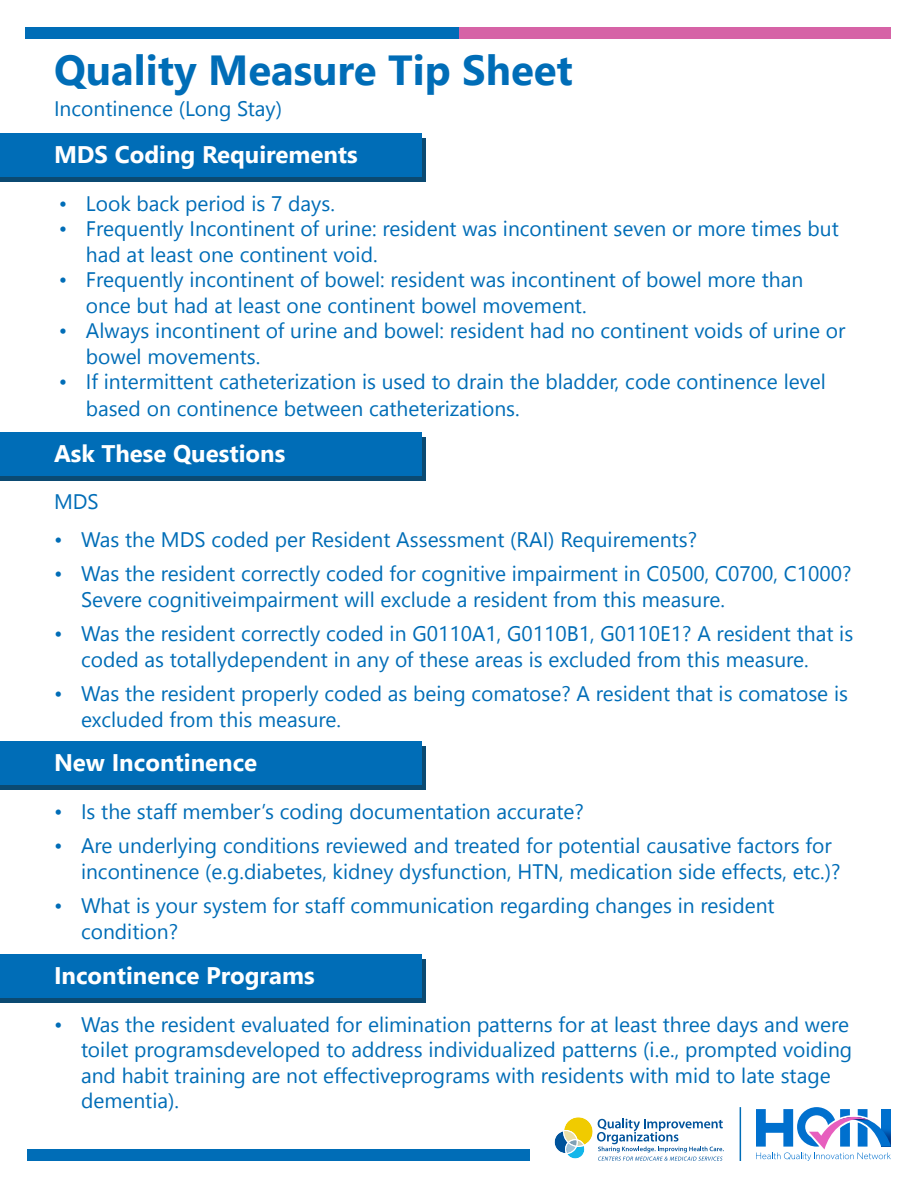
<style>
.page{position:relative;width:918px;height:1188px;background:#fff}
.page>*{position:absolute;margin:0;border:0;box-sizing:border-box;transform-origin:0 0}
.t1{font:700 42px "Nirmala UI";color:#006db7}
.t2{font:700 24px "Nirmala UI";color:#fff}
.t3{font:21px/25.5px "Nirmala UI";color:#006db7}
</style>
<div class="page">
<svg style="left:0;top:437px;width:426px;height:43px;background:#08507f"></svg>
<div style="left:0;top:432px;width:421px;height:43px;background:#006db7"></div>
<div style="left:0;top:139px;width:426px;height:43px;background:#0b4a72"></div>
<div style="left:27px;top:1150px;width:502px;height:11px;background:#006db7"></div>
<div style="left:26px;top:27px;width:433px;height:11px;background:#006db7"></div>
<div style="left:459px;top:27px;width:432px;height:11px;background:#d663a6"></div>
<div style="left:0;top:134px;width:421px;height:43px;background:#006db7"></div>
<div style="left:0;top:746px;width:426px;height:44px;background:#0b4a72"></div>
<div style="left:0;top:741px;width:421px;height:44px;background:#006db7"></div>
<div style="left:0;top:959px;width:426px;height:44px;background:#0b4a72"></div>
<div style="left:0;top:955px;width:421px;height:43px;background:#006db7"></div>
<svg style="left:756px;top:1107px;width:135px;height:54px"></svg>
<svg style="left:554px;top:1117px;width:170px;height:44px"></svg>
<hr style="left:740px;top:1107px;width:1px;height:54px;background:#006db7">
<p class="t1" style="left:54px;top:34px;width:520px">Quality Measure Tip Sheet</p>
<p class="t3" style="left:54px;top:95px;width:230px">Incontinence (Long Stay)</p>
<h2 class="t2" style="left:54px;top:134px;width:305px">MDS Coding Requirements</h2>
<p class="t3" style="left:59px;top:189px;width:277px">• Look back period is 7 days.</p>
<p class="t3" style="left:86px;top:215px;width:754px;text-indent:-27px">• Frequently Incontinent of urine: resident was incontinent seven or more times but had at least one continent void.</p>
<p class="t3" style="left:86px;top:266px;width:719px;text-indent:-27px">• Frequently incontinent of bowel: resident was incontinent of bowel more than once but had at least one continent bowel movement.</p>
<p class="t3" style="left:86px;top:317px;width:761px;text-indent:-27px">• Always incontinent of urine and bowel: resident had no continent voids of urine or bowel movements.</p>
<p class="t3" style="left:86px;top:367px;width:741px;line-height:27px;text-indent:-27px">• If intermittent catheterization is used to drain the bladder, code continence level based on continence between catheterizations.</p>
<p class="t2" style="left:54px;top:433px;width:233px">Ask These Questions</p>
<p class="t3" style="left:54px;top:488px;width:46px">MDS</p>
<p class="t3" style="left:54px;top:525px;width:645px">• Was the MDS coded per Resident Assessment (RAI) Requirements?</p>
<p class="t3" style="left:81px;top:560px;width:772px;text-indent:-27px">• Was the resident correctly coded for cognitive impairment in C0500, C0700, C1000?<br>Severe cognitiveimpairment will exclude a resident from this measure.</p>
<p class="t3" style="left:81px;top:620px;width:774px;text-indent:-27px">• Was the resident correctly coded in G0110A1, G0110B1, G0110E1? A resident that is coded as totallydependent in any of these areas is excluded from this measure.</p>
<p class="t3" style="left:81px;top:680px;width:769px;text-indent:-27px">• Was the resident properly coded as being comatose? A resident that is comatose is excluded from this measure.</p>
<p class="t2" style="left:54px;top:742px;width:205px">New Incontinence</p>
<p class="t3" style="left:54px;top:797px;width:531px">• Is the staff member’s coding documentation accurate?</p>
<p class="t3" style="left:81px;top:832px;width:761px;text-indent:-27px">• Are underlying conditions reviewed and treated for potential causative factors for incontinence (e.g.diabetes, kidney dysfunction, HTN, medication side effects, etc.)?</p>
<p class="t3" style="left:81px;top:892px;width:695px;text-indent:-27px">• What is your system for staff communication regarding changes in resident condition?</p>
<p class="t2" style="left:54px;top:955px;width:262px">Incontinence Programs</p>
<p class="t3" style="left:81px;top:1010px;width:773px;text-indent:-27px">• Was the resident evaluated for elimination patterns for at least three days and were toilet programsdeveloped to address individualized patterns (i.e., prompted voiding and habit training are not effectiveprograms with residents with mid to late stage dementia).</p>
</div>
